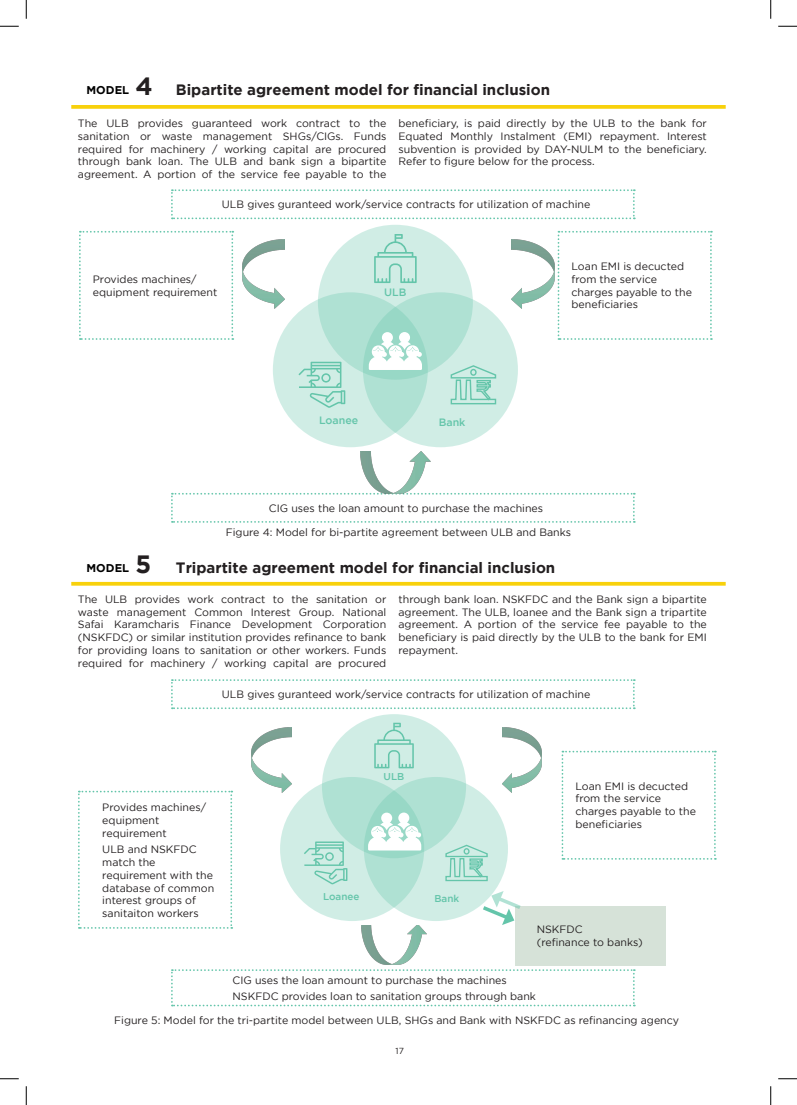
<style>
.page{position:relative;width:797px;height:1105px;background:#fff}
.page>*{position:absolute;margin:0;border:0;box-sizing:border-box;transform-origin:0 0}
.t1{font:700 25px "Gotham";color:#231f20}
.t2{font:700 15px "Gotham";color:#231f20}
.t3{font:700 11.25px "Gotham";color:#000}
.Paragraph_Style_1{font:10.62px/12.8px "Gotham";color:#231f20}
.Paragraph_Style_1-2{font:500 10.62px "Gotham";color:#64c5aa}
.Paragraph_Style_1-3{font:500 9.88px "Gotham";color:#64c5aa}
.t4{font:8.75px "Gotham";color:#231f20}
</style>
<div class="page">
<svg style="left:71px;top:105px;width:654px;height:4px;background:#f8d319"></svg>
<svg style="left:71px;top:582px;width:654px;height:4px;background:#f8d41f"></svg>
<svg style="left:171px;top:189px;width:464px;height:30px"></svg>
<svg style="left:171px;top:679px;width:464px;height:30px"></svg>
<svg style="left:171px;top:493px;width:464px;height:30px"></svg>
<svg style="left:171px;top:969px;width:464px;height:37px"></svg>
<svg style="left:79px;top:231px;width:154px;height:109px"></svg>
<svg style="left:78px;top:791px;width:154px;height:138px"></svg>
<svg style="left:557px;top:231px;width:155px;height:109px"></svg>
<svg style="left:561px;top:751px;width:155px;height:109px"></svg>
<div style="left:515px;top:906px;width:150px;height:59px;background:#d6e2d8"></div>
<svg style="left:479px;top:891px;width:42px;height:34px"></svg>
<div style="left:273px;top:292px;width:155px;height:155px;background:#d0ede5;border-radius:50%"></div>
<svg style="left:318px;top:225px;width:155px;height:155px;background:#c4e8de"></svg>
<svg style="left:298px;top:362px;width:47px;height:46px"></svg>
<svg style="left:363px;top:292px;width:155px;height:155px;background:#bee6db"></svg>
<svg style="left:449px;top:364px;width:48px;height:41px;background:#b1e1d4"></svg>
<img style="left:242px;top:239px;width:42px;height:70px">
<img style="left:512px;top:239px;width:42px;height:70px">
<img style="left:360px;top:451px;width:70px;height:43px">
<svg style="left:374px;top:234px;width:42px;height:49px;background:#b9e4d8"></svg>
<div style="left:280px;top:777px;width:144px;height:144px;background:#d0ede5;border-radius:50%"></div>
<svg style="left:322px;top:714px;width:144px;height:144px;background:#c4e8de"></svg>
<svg style="left:304px;top:841px;width:43px;height:43px"></svg>
<svg style="left:364px;top:777px;width:144px;height:144px;background:#bee6db"></svg>
<svg style="left:444px;top:844px;width:44px;height:38px;background:#b0e1d3"></svg>
<svg style="left:368px;top:812px;width:53px;height:38px;background:#d9f0ea"></svg>
<img style="left:251px;top:727px;width:40px;height:65px">
<img style="left:502px;top:727px;width:40px;height:65px">
<img style="left:362px;top:925px;width:64px;height:39px">
<svg style="left:374px;top:723px;width:40px;height:45px;background:#b9e4d8"></svg>
<svg style="left:369px;top:332px;width:53px;height:38px;background:#daf1ea"></svg>
<svg style="left:0;top:26px;width:19px;height:1px"></svg>
<svg style="left:778px;top:26px;width:19px;height:1px"></svg>
<svg style="left:0;top:1078px;width:19px;height:1px"></svg>
<svg style="left:778px;top:1078px;width:19px;height:1px"></svg>
<svg style="left:26px;top:0;width:1px;height:19px"></svg>
<svg style="left:26px;top:1086px;width:1px;height:19px"></svg>
<svg style="left:770px;top:0;width:1px;height:19px"></svg>
<svg style="left:770px;top:1086px;width:1px;height:19px"></svg>
<p class="t1" style="left:136px;top:72px;width:19px">4</p>
<p class="t3" style="left:86px;top:84px;width:44px">MODEL</p>
<p class="t2" style="left:176px;top:81px;width:376px">Bipartite agreement model for financial inclusion</p>
<p class="Paragraph_Style_1" style="left:78px;top:117px;width:310px;text-align:justify">The ULB provides guaranteed work contract to the sanitation or waste management SHGs/CIGs. Funds required for machinery / working capital are procured through bank loan. The ULB and bank sign a bipartite agreement. A portion of the service fee payable to the</p>
<p class="Paragraph_Style_1" style="left:398px;top:117px;width:310px;text-align:justify">beneficiary, is paid directly by the ULB to the bank for Equated Monthly Instalment (EMI) repayment. Interest subvention is provided by DAY-NULM to the beneficiary.<br>Refer to figure below for the process.</p>
<p class="Paragraph_Style_1" style="left:222px;top:198px;width:370px">ULB gives guranteed work/service contracts for utilization of machine</p>
<p class="Paragraph_Style_1" style="left:93px;top:273px;width:126px">Provides machines/ equipment requirement</p>
<p class="Paragraph_Style_1-2" style="left:384px;top:286px;width:24px">ULB</p>
<p class="Paragraph_Style_1" style="left:571px;top:260px;width:122px">Loan EMI is decucted from the service charges payable to the beneficiaries</p>
<p class="Paragraph_Style_1-2" style="left:319px;top:414px;width:41px">Loanee</p>
<p class="Paragraph_Style_1-2" style="left:439px;top:417px;width:28px">Bank</p>
<p class="Paragraph_Style_1" style="left:269px;top:501px;width:276px">CIG uses the loan amount to purchase the machines</p>
<p class="Paragraph_Style_1" style="left:226px;top:526px;width:347px">Figure 4: Model for bi-partite agreement between ULB and Banks</p>
<p class="t1" style="left:136px;top:550px;width:17px">5</p>
<p class="t3" style="left:86px;top:562px;width:44px">MODEL</p>
<p class="t2" style="left:176px;top:559px;width:381px">Tripartite agreement model for financial inclusion</p>
<p class="Paragraph_Style_1" style="left:78px;top:592px;width:310px;text-align:justify">The ULB provides work contract to the sanitation or waste management Common Interest Group. National Safai Karamcharis Finance Development Corporation (NSKFDC) or similar institution provides refinance to bank for providing loans to sanitation or other workers. Funds required for machinery / working capital are procured</p>
<p class="Paragraph_Style_1" style="left:398px;top:592px;width:310px;text-align:justify">through bank loan. NSKFDC and the Bank sign a bipartite agreement. The ULB, loanee and the Bank sign a tripartite agreement. A portion of the service fee payable to the beneficiary is paid directly by the ULB to the bank for EMI repayment.</p>
<p class="Paragraph_Style_1" style="left:222px;top:688px;width:370px">ULB gives guranteed work/service contracts for utilization of machine</p>
<p class="Paragraph_Style_1" style="left:102px;top:801px;width:105px">Provides machines/ equipment requirement</p>
<p class="Paragraph_Style_1" style="left:102px;top:843px;width:113px">ULB and NSKFDC match the requirement with the database of common interest groups of sanitaiton workers</p>
<p class="Paragraph_Style_1-3" style="left:383px;top:771px;width:22px">ULB</p>
<p class="Paragraph_Style_1-3" style="left:323px;top:890px;width:38px">Loanee</p>
<p class="Paragraph_Style_1-3" style="left:434px;top:892px;width:26px">Bank</p>
<p class="Paragraph_Style_1" style="left:575px;top:779px;width:122px">Loan EMI is decucted from the service charges payable to the beneficiaries</p>
<p class="Paragraph_Style_1" style="left:536px;top:923px;width:47px">NSKFDC</p>
<p class="Paragraph_Style_1" style="left:536px;top:936px;width:107px">(refinance to banks)</p>
<p class="Paragraph_Style_1" style="left:232px;top:973px;width:276px">CIG uses the loan amount to purchase the machines</p>
<p class="Paragraph_Style_1" style="left:232px;top:989px;width:305px">NSKFDC provides loan to sanitation groups through bank</p>
<p class="Paragraph_Style_1" style="left:114px;top:1013px;width:566px">Figure 5: Model for the tri-partite model between ULB, SHGs and Bank with NSKFDC as refinancing agency</p>
<p class="t4" style="left:395px;top:1046px;width:10px">17</p>
</div>
